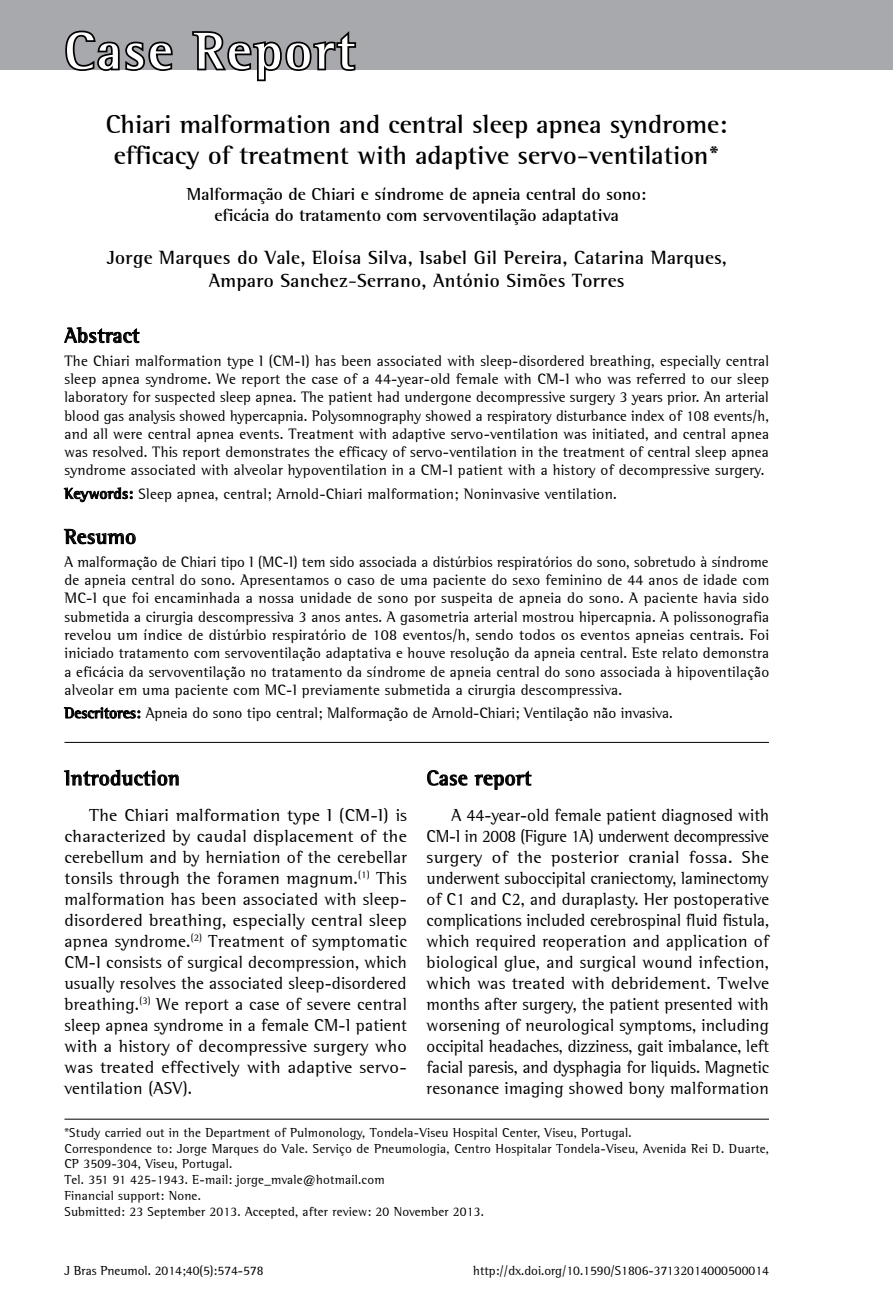
<style>
.page{position:relative;width:893px;height:1315px;background:#fff}
.page>*{position:absolute;margin:0;border:0;box-sizing:border-box;transform-origin:0 0}
.t1{font:700 52.5px "Libre Semi Serif S Si";letter-spacing:.05em;color:#fff}
.t2{font:700 26.25px/31.5px "Libre Semi Serif S Si";color:#000}
.t3{font:700 21px "Libre Semi Serif S Si";letter-spacing:.015em;color:#000}
.t4{font:700 19.25px/23.1px "Libre Semi Serif S Si";letter-spacing:.015em;color:#000;text-align:center}
.t5{font:17.5px/21px "Libre Semi Serif S Si";letter-spacing:.015em;color:#000;text-align:justify}
.t6{font:17.5px/21px "Libre Semi Serif S Si";letter-spacing:.015em;color:#000;text-align:justify;scale:1.05 1}
.t7{font:700 17.5px/21px "Libre Semi Serif S Si";color:#000;text-align:center}
.t8{font:15.22px/18.2px "Libre Semi Serif S Si";letter-spacing:.015em;color:#000;text-align:justify}
.t9{font:13.12px/15.8px "Libre Semi Serif S Si";letter-spacing:.015em;color:#000}
.s1{font-weight:700}
</style>
<div class="page">
<div style="left:0;top:0;width:893px;height:70px;background:#a7a9ac"></div>
<hr style="left:64px;top:742px;width:705px;height:1px;background:#000">
<svg style="left:65px;top:327px;width:74px;height:16px"></svg>
<svg style="left:64px;top:487px;width:69px;height:15px"></svg>
<svg style="left:64px;top:529px;width:71px;height:15px"></svg>
<svg style="left:64px;top:707px;width:76px;height:11px"></svg>
<hr style="left:64px;top:1118px;width:705px;height:1px;background:#000">
<svg style="left:64px;top:770px;width:115px;height:15px"></svg>
<svg style="left:427px;top:770px;width:40px;height:15px"></svg>
<svg style="left:475px;top:771px;width:56px;height:18px"></svg>
<svg style="left:65px;top:30px;width:108px;height:41px"></svg>
<svg style="left:192px;top:31px;width:165px;height:51px"></svg>
<h1 class="t1" style="left:64px;top:19px;width:292px">Case Report</h1>
<h2 class="t2" style="left:106px;top:108px;width:623px">Chiari malformation and central sleep apnea syndrome: efficacy of treatment with adaptive servo-ventilation*</h2>
<p class="t7" style="left:187px;top:184px;width:461px">Malformação de Chiari e síndrome de apneia central do sono: eficácia do tratamento com servoventilação adaptativa</p>
<p class="t4" style="left:107px;top:246px;width:622px">Jorge Marques do Vale, Eloísa Silva, Isabel Gil Pereira, Catarina Marques,<br>Amparo Sanchez-Serrano, António Simões Torres</p>
<h3 class="t3" style="left:64px;top:322px;width:77px">Abstract</h3>
<p class="t8" style="left:64px;top:351px;width:706px">The Chiari malformation type I (CM-I) has been associated with sleep-disordered breathing, especially central sleep apnea syndrome. We report the case of a 44-year-old female with CM-I who was referred to our sleep laboratory for suspected sleep apnea. The patient had undergone decompressive surgery 3 years prior. An arterial blood gas analysis showed hypercapnia. Polysomnography showed a respiratory disturbance index of 108 events/h, and all were central apnea events. Treatment with adaptive servo-ventilation was initiated, and central apnea was resolved. This report demonstrates the efficacy of servo-ventilation in the treatment of central sleep apnea syndrome associated with alveolar hypoventilation in a CM-I patient with a history of decompressive surgery.</p>
<p class="t8" style="left:64px;top:484px;width:554px"><span class="s1">Keywords:</span> Sleep apnea, central; Arnold-Chiari malformation; Noninvasive ventilation.</p>
<h3 class="t3" style="left:64px;top:524px;width:73px">Resumo</h3>
<p class="t8" style="left:64px;top:552px;width:706px">A malformação de Chiari tipo I (MC-I) tem sido associada a distúrbios respiratórios do sono, sobretudo à síndrome de apneia central do sono. Apresentamos o caso de uma paciente do sexo feminino de 44 anos de idade com MC-I que foi encaminhada a nossa unidade de sono por suspeita de apneia do sono. A paciente havia sido submetida a cirurgia descompressiva 3 anos antes. A gasometria arterial mostrou hipercapnia. A polissonografia revelou um índice de distúrbio respiratório de 108 eventos/h, sendo todos os eventos apneias centrais. Foi iniciado tratamento com servoventilação adaptativa e houve resolução da apneia central. Este relato demonstra a eficácia da servoventilação no tratamento da síndrome de apneia central do sono associada à hipoventilação alveolar em uma paciente com MC-I previamente submetida a cirurgia descompressiva.</p>
<p class="t8" style="left:64px;top:703px;width:610px"><span class="s1">Descritores:</span> Apneia do sono tipo central; Malformação de Arnold-Chiari; Ventilação não invasiva.</p>
<h3 class="t3" style="left:64px;top:765px;width:117px">Introduction</h3>
<p class="t6" style="left:64px;top:804px;width:328px;text-indent:25px">The Chiari malformation type I (CM-I) is characterized by caudal displacement of the cerebellum and by herniation of the cerebellar tonsils through the foramen magnum.<sup>(1)</sup> This malformation has been associated with sleep&shy;disordered breathing, especially central sleep apnea syndrome.<sup>(2)</sup> Treatment of symptomatic CM-I consists of surgical decompression, which usually resolves the associated sleep-disordered breathing.<sup>(3)</sup> We report a case of severe central sleep apnea syndrome in a female CM-I patient with a history of decompressive surgery who was treated effectively with adaptive servo&shy;ventilation (ASV).</p>
<h3 class="t3" style="left:427px;top:765px;width:106px">Case report</h3>
<p class="t5" style="left:427px;top:804px;width:344px;text-indent:25px">A 44-year-old female patient diagnosed with CM-I in 2008 (Figure 1A) underwent decompressive surgery of the posterior cranial fossa. She underwent suboccipital craniectomy, laminectomy of C1 and C2, and duraplasty. Her postoperative complications included cerebrospinal fluid fistula, which required reoperation and application of biological glue, and surgical wound infection, which was treated with debridement. Twelve months after surgery, the patient presented with worsening of neurological symptoms, including occipital headaches, dizziness, gait imbalance, left facial paresis, and dysphagia for liquids. Magnetic resonance imaging showed bony malformation</p>
<p class="t9" style="left:64px;top:1124px;width:706px">*Study carried out in the Department of Pulmonology, Tondela-Viseu Hospital Center, Viseu, Portugal.<br>Correspondence to: Jorge Marques do Vale. Serviço de Pneumologia, Centro Hospitalar Tondela-Viseu, Avenida Rei D. Duarte, CP 3509-304, Viseu, Portugal.<br>Tel. 351 91 425-1943. E-mail: jorge_mvale@hotmail.com<br>Financial support: None.<br>Submitted: 23 September 2013. Accepted, after review: 20 November 2013.</p>
<p class="t9" style="left:64px;top:1263px;width:201px">J Bras Pneumol. 2014;40(5):574-578</p>
<p class="t9" style="left:473px;top:1263px;width:297px">http://dx.doi.org/10.1590/S1806-37132014000500014</p>
</div>
